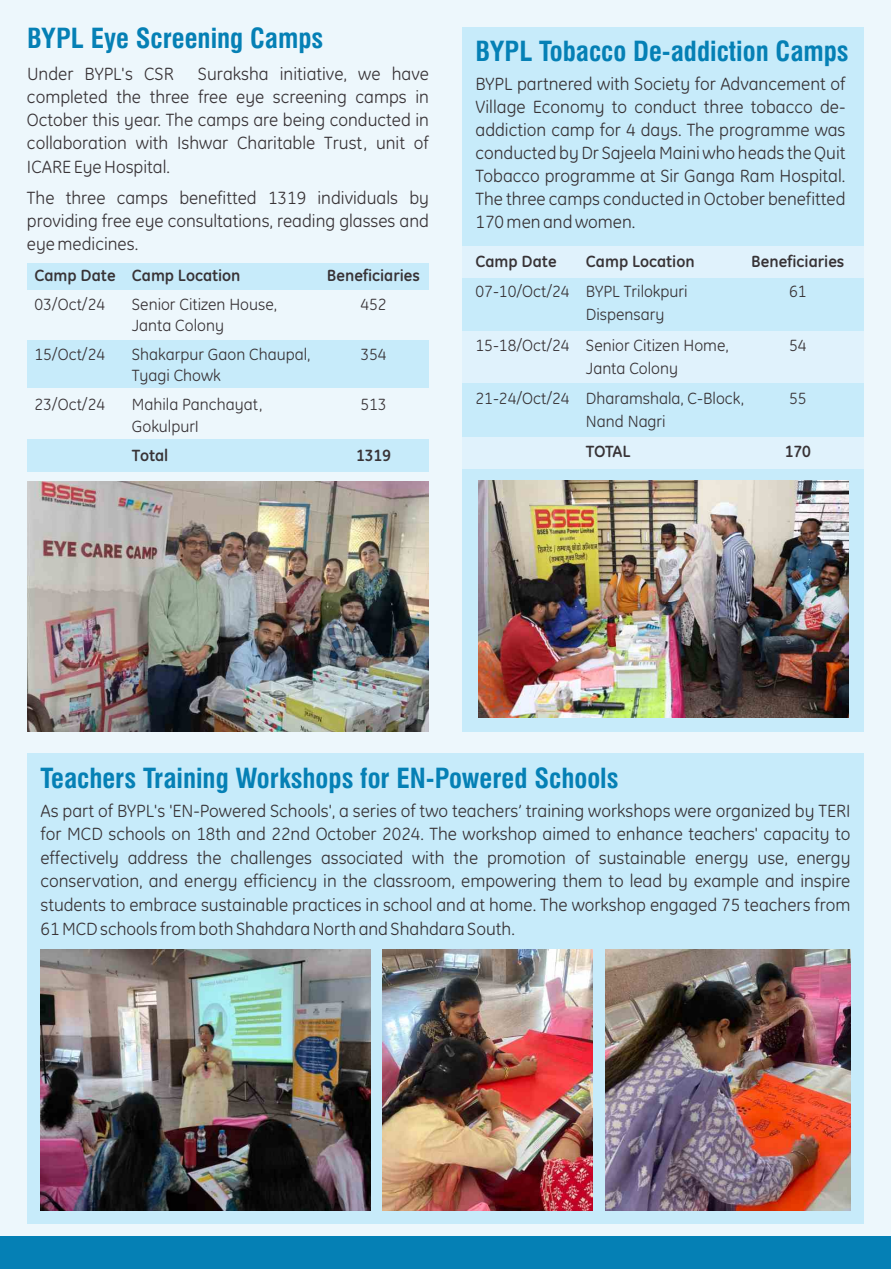
<style>
.page{position:relative;width:891px;height:1269px;background:#edf7fc}
.page>*{position:absolute;margin:0;border:0;box-sizing:border-box;transform-origin:0 0}
.t1{font:700 condensed 27px "Swiss 721 BT";color:#0580b5}
.t2{font:18px/23.1px "GE Inspira";color:#383336;text-align:justify}
.t3{font:16.5px/30.2px "GE Inspira";color:#383336}
.t4{font:700 16.5px "GE Inspira";color:#383336}
</style>
<div class="page">
<div style="left:462px;top:27px;width:402px;height:705px;background:#c7ebfa"></div>
<div style="left:27px;top:263px;width:402px;height:26px;background:#c7ebfa"></div>
<div style="left:27px;top:340px;width:402px;height:48px;background:#c7ebfa"></div>
<div style="left:27px;top:439px;width:402px;height:32px;background:#c7ebfa"></div>
<img style="left:27px;top:481px;width:402px;height:251px">
<img style="left:478px;top:480px;width:370px;height:237px">
<div style="left:462px;top:246px;width:402px;height:31px;background:#e0f2fc"></div>
<div style="left:462px;top:331px;width:402px;height:52px;background:#e0f2fc"></div>
<div style="left:462px;top:437px;width:402px;height:32px;background:#e0f2fc"></div>
<div style="left:27px;top:754px;width:837px;height:470px;background:#c7ebfa"></div>
<div style="left:0;top:1237px;width:891px;height:32px;background:#0580b5"></div>
<img style="left:41px;top:949px;width:329px;height:262px">
<img style="left:605px;top:949px;width:245px;height:262px">
<img style="left:383px;top:949px;width:209px;height:262px">
<h1 class="t1" style="left:27px;top:27px;width:298px">BYPL Eye Screening Camps</h1>
<p class="t2" style="left:27px;top:64px;width:403px;text-indent:171px">Suraksha initiative, we have completed the three free eye screening camps in October this year. The camps are being conducted in collaboration with Ishwar Charitable Trust, unit of ICARE Eye Hospital.</p>
<p class="t2" style="left:27px;top:188px;width:403px">The three camps benefitted 1319 individuals by providing free eye consultations, reading glasses and eye medicines.</p>
<p class="t2" style="left:27px;top:64px;width:148px">Under BYPL's CSR</p>
<p class="t4" style="left:34px;top:269px;width:208px">Camp Date Camp Location</p>
<p class="t4" style="left:327px;top:269px;width:95px">Beneficiaries</p>
<p class="t3" style="left:34px;top:291px;width:72px">03/Oct/24</p>
<p class="t3" style="left:132px;top:291px;width:147px">Senior Citizen House,</p>
<p class="t3" style="left:360px;top:291px;width:28px">452</p>
<p class="t3" style="left:132px;top:312px;width:94px">Janta Colony</p>
<p class="t3" style="left:34px;top:341px;width:72px">15/Oct/24</p>
<p class="t3" style="left:132px;top:341px;width:180px">Shakarpur Gaon Chaupal,</p>
<p class="t3" style="left:360px;top:341px;width:28px">354</p>
<p class="t3" style="left:132px;top:362px;width:91px">Tyagi Chowk</p>
<p class="t3" style="left:34px;top:391px;width:72px">23/Oct/24</p>
<p class="t3" style="left:132px;top:391px;width:132px">Mahila Panchayat,</p>
<p class="t3" style="left:360px;top:391px;width:28px">513</p>
<p class="t3" style="left:132px;top:412px;width:69px">GokulpurI</p>
<p class="t4" style="left:132px;top:448px;width:38px">Total</p>
<p class="t4" style="left:356px;top:448px;width:36px">1319</p>
<h1 class="t1" style="left:476px;top:41px;width:375px">BYPL Tobacco De-addiction Camps</h1>
<p class="t2" style="left:476px;top:73px;width:371px">BYPL partnered with Society for Advancement of Village Economy to conduct three tobacco de&shy;addiction camp for 4 days. The programme was conducted by Dr Sajeela Maini who heads the Quit Tobacco programme at Sir Ganga Ram Hospital.<br>The three camps conducted in October benefitted 170 men and women.</p>
<p class="t4" style="left:476px;top:255px;width:83px">Camp Date</p>
<p class="t4" style="left:586px;top:255px;width:110px">Camp Location</p>
<p class="t4" style="left:751px;top:255px;width:95px">Beneficiaries</p>
<p class="t3" style="left:476px;top:278px;width:214px">07-10/Oct/24 BYPL Trilokpuri</p>
<p class="t3" style="left:789px;top:278px;width:19px">61</p>
<p class="t3" style="left:476px;top:301px;width:255px;text-indent:110px">Dispensary<br>15-18/Oct/24 Senior Citizen Home,</p>
<p class="t3" style="left:789px;top:331px;width:19px">54</p>
<p class="t3" style="left:476px;top:354px;width:270px;text-indent:110px">Janta Colony<br>21-24/Oct/24 Dharamshala, C-Block,</p>
<p class="t3" style="left:789px;top:384px;width:19px">55</p>
<p class="t3" style="left:586px;top:408px;width:81px">Nand Nagri</p>
<p class="t4" style="left:586px;top:445px;width:46px">TOTAL</p>
<p class="t4" style="left:785px;top:445px;width:28px">170</p>
<h1 class="t1" style="left:40px;top:768px;width:580px">Teachers Training Workshops for EN-Powered Schools</h1>
<p class="t2" style="left:40px;top:800px;width:812px;line-height:23.5px">As part of BYPL's 'EN-Powered Schools', a series of two teachers’ training workshops were organized by TERI for MCD schools on 18th and 22nd October 2024. The workshop aimed to enhance teachers' capacity to effectively address the challenges associated with the promotion of sustainable energy use, energy conservation, and energy efficiency in the classroom, empowering them to lead by example and inspire students to embrace sustainable practices in school and at home. The workshop engaged 75 teachers from 61 MCD schools from both Shahdara North and Shahdara South.</p>
</div>
